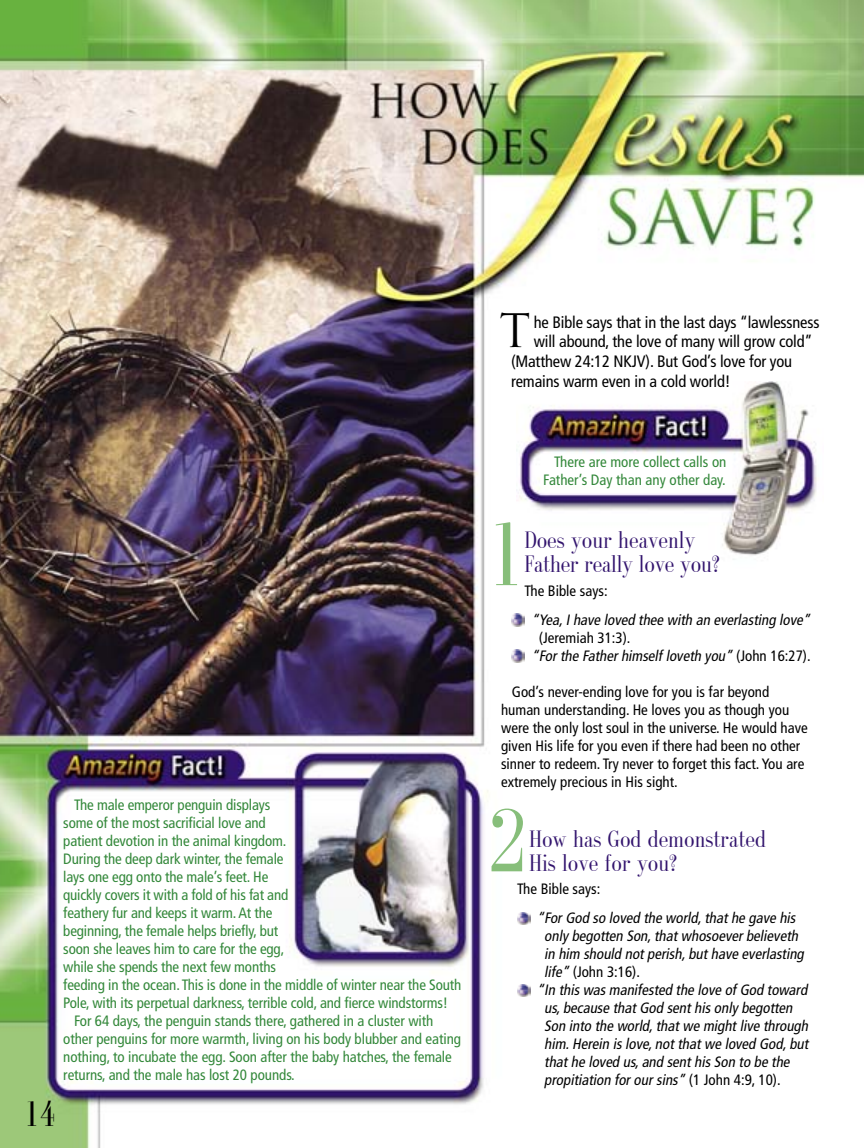
<style>
.page{position:relative;width:864px;height:1148px;background:#fff}
.page>*{position:absolute;margin:0;border:0;box-sizing:border-box;transform-origin:0 0}
.t1{font:90px "Galileo FLF";color:#87be7a}
.t2{font:45px "Trajan";color:#000}
.t3{font:36px "Galileo FLF";color:#000}
.t4{font:24px/24px "Galileo FLF";color:#33156e}
.t5{font:condensed 16.5px "Frutiger";letter-spacing:-.01em;color:#000}
.t6{font:condensed 15px/18px "Frutiger";letter-spacing:-.01em;color:#33883a;text-align:right}
.t7{font:italic condensed 15px/18px "Frutiger";color:#000}
.t8{font:condensed 15px/18px "Frutiger";color:#000}
.s1{font-style:normal}
.s2{font-style:italic}
</style>
<div class="page">
<img style="left:0;top:0;width:864px;height:1148px">
<svg style="left:517px;top:912px;width:13px;height:12px"></svg>
<svg style="left:517px;top:984px;width:13px;height:12px"></svg>
<img style="left:516px;top:381px;width:307px;height:187px">
<svg style="left:512px;top:613px;width:13px;height:13px"></svg>
<svg style="left:512px;top:649px;width:13px;height:13px"></svg>
<h3 class="t3" style="left:24px;top:1095px;width:33px">14</h3>
<p class="t6" style="left:74px;top:795px;width:198px">The male emperor penguin displays</p>
<p class="t6" style="left:63px;top:813px;width:204px">some of the most sacrificial love and</p>
<p class="t6" style="left:63px;top:831px;width:225px">patient devotion in the animal kingdom.</p>
<p class="t6" style="left:63px;top:849px;width:222px">During the deep dark winter, the female</p>
<p class="t6" style="left:63px;top:867px;width:207px">lays one egg onto the male’s feet. He</p>
<p class="t6" style="left:63px;top:885px;width:226px">quickly covers it with a fold of his fat and</p>
<p class="t6" style="left:63px;top:903px;width:211px">feathery fur and keeps it warm. At the</p>
<p class="t6" style="left:63px;top:921px;width:216px">beginning, the female helps briefly, but</p>
<p class="t6" style="left:63px;top:939px;width:222px">soon she leaves him to care for the egg,</p>
<p class="t6" style="left:63px;top:957px;width:214px">while she spends the next few months</p>
<p class="t6" style="left:63px;top:975px;width:400px">feeding in the ocean. This is done in the middle of winter near the South</p>
<p class="t6" style="left:63px;top:993px;width:386px">Pole, with its perpetual darkness, terrible cold, and fierce windstorms!</p>
<p class="t6" style="left:74px;top:1011px;width:361px">For 64 days, the penguin stands there, gathered in a cluster with</p>
<p class="t6" style="left:63px;top:1029px;width:399px">other penguins for more warmth, living on his body blubber and eating</p>
<p class="t6" style="left:63px;top:1047px;width:390px">nothing, to incubate the egg. Soon after the baby hatches, the female</p>
<p class="t6" style="left:63px;top:1065px;width:233px">returns, and the male has lost 20 pounds.</p>
<h2 class="t2" style="left:500px;top:304px;width:33px">T</h2>
<p class="t5" style="left:534px;top:312px;width:287px">he Bible says that in the last days “lawlessness</p>
<p class="t5" style="left:534px;top:332px;width:280px">will abound, the love of many will grow cold”</p>
<p class="t5" style="left:511px;top:352px;width:283px">(Matthew 24:12 NKJV). But God’s love for you</p>
<p class="t5" style="left:511px;top:371px;width:221px">remains warm even in a cold world!</p>
<p class="t6" style="left:543px;top:453px;width:185px">There are more collect calls on<br>Father’s Day than any other day.</p>
<h1 class="t1" style="left:488px;top:510px;width:41px">1</h1>
<h3 class="t4" style="left:524px;top:529px;width:197px">Does your heavenly<br>Father really love you?</h3>
<p class="t8" style="left:524px;top:581px;width:85px">The Bible says:</p>
<p class="t7" style="left:531px;top:610px;width:284px">“ Yea,Ihave loved thee with an everlasting love”</p>
<p class="t7" style="left:531px;top:628px;width:281px;text-indent:8px"><span class="s1">(Jeremiah 31:3).<br></span>“ Forthe Fatherhimselfloveth you” <span class="s1">( J o h n 1 6 : 2 7 ) .</span></p>
<p class="t8" style="left:501px;top:682px;width:308px;text-indent:11px">God’s never-ending love for you is far beyond human understanding. He loves you as though you were the only lost soul in the universe. He would have given His life for you even if there had been no other sinner to redeem. Try never to forget this fact. You are extremely precious in His sight.</p>
<h1 class="t1" style="left:489px;top:796px;width:39px">2</h1>
<h3 class="t4" style="left:529px;top:828px;width:238px">How has God demonstrated<br>His love for you?</h3>
<p class="t8" style="left:517px;top:880px;width:85px">The Bible says:</p>
<p class="t7" style="left:537px;top:909px;width:263px">“ ForGod so loved the world,thathe gave his</p>
<p class="t7" style="left:544px;top:927px;width:258px">only begotten Son,thatwhosoeverbelieveth</p>
<p class="t7" style="left:544px;top:945px;width:264px">in him should notperish,buthave everlasting</p>
<p class="t8" style="left:544px;top:963px;width:97px"><span class="s2">life”</span> (John 3:16).</p>
<p class="t7" style="left:537px;top:981px;width:275px">“ In thiswasmanifested the love ofGod toward</p>
<p class="t7" style="left:544px;top:999px;width:253px">us,because thatGod senthisonly begotten</p>
<p class="t7" style="left:544px;top:1017px;width:268px">Son into the world,thatwe mightlive through</p>
<p class="t7" style="left:544px;top:1035px;width:269px">him.Herein islove,notthatwe loved God,but</p>
<p class="t7" style="left:544px;top:1053px;width:250px">thathe loved us,and senthisSon to be the</p>
<p class="t7" style="left:544px;top:1071px;width:238px">propitiation foroursins” <span class="s1">( 1 J o h n 4 : 9 , 1 0 ) .</span></p>
</div>
